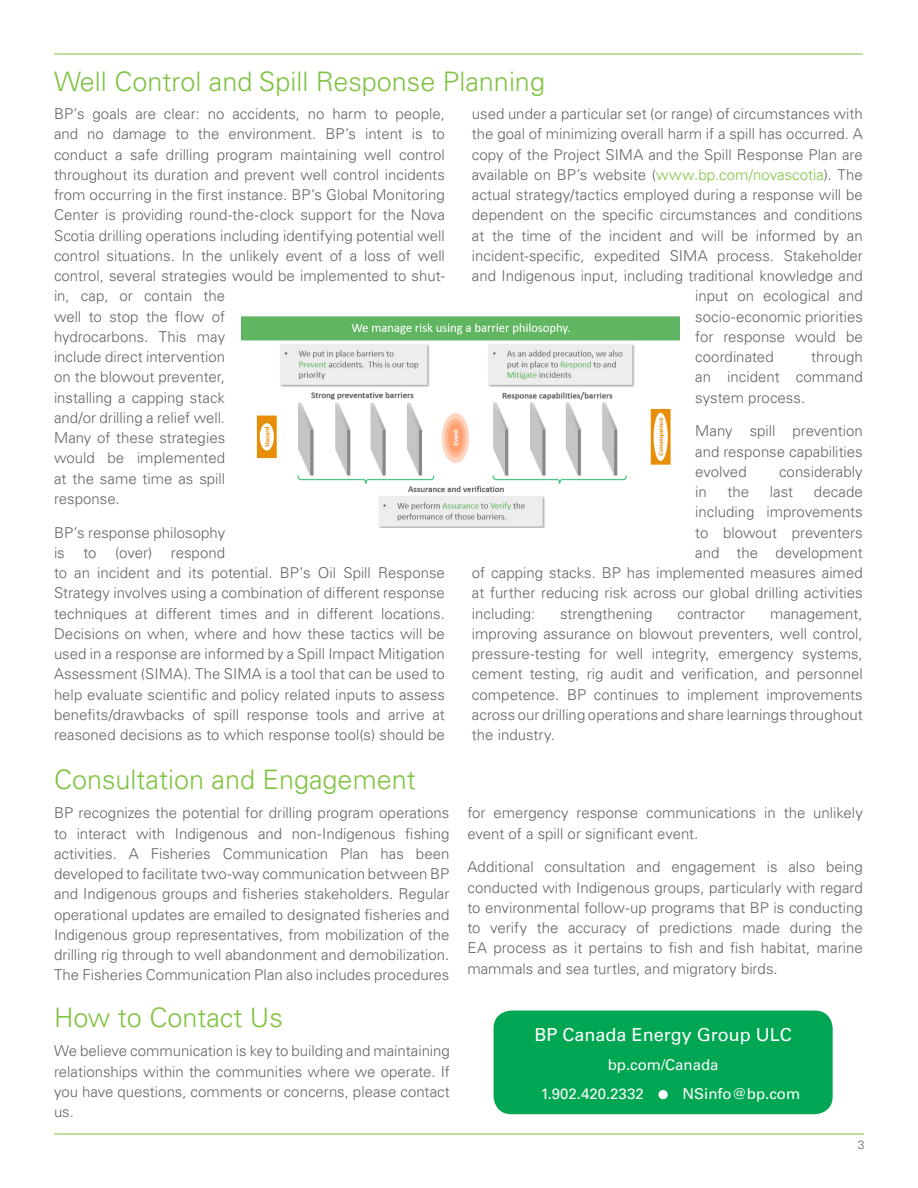
<style>
.page{position:relative;width:918px;height:1188px;background:#fff}
.page>*{position:absolute;margin:0;border:0;box-sizing:border-box;transform-origin:0 0}
.t1{font:300 27px "Universfor BP";color:#80c342}
.t2{font:18px "Universfor BP";color:#fff}
.Main_text_body{font:300 15px/20.2px "Universfor BP";color:#636466;text-align:justify}
.t3{font:15px "Universfor BP";color:#fff}
.t4{font:300 12px "Universfor BP";color:#636466}
.s1{color:#80c342}
</style>
<div class="page">
<hr style="left:54px;top:54px;width:809px;height:1px;background:#80c342">
<img style="left:241px;top:316px;width:438px;height:212px">
<div style="left:494px;top:1011px;width:339px;height:103px;background:#00a651;border-radius:18px"></div>
<hr style="left:54px;top:1134px;width:810px;height:1px;background:#80c342">
<div style="left:658px;top:1090px;width:10px;height:9px;background:#fff;border-radius:50%"></div>
<p class="t1" style="left:54px;top:65px;width:493px">Well Control and Spill Response Planning</p>
<p class="Main_text_body" style="left:54px;top:104px;width:392px;text-align:left">BP’s goals are clear: no accidents, no harm to people, and no damage to the environment. BP’s intent is to conduct a safe drilling program maintaining well control throughout its duration and prevent well control incidents from occurring in the first instance. BP’s Global Monitoring Center is providing round-the-clock support for the Nova Scotia drilling operations including identifying potential well control situations. In the unlikely event of a loss of well control, several strategies would be implemented to shut&shy;in, cap, or contain the<br>well to stop the flow of<br>hydrocarbons. This may<br>include direct intervention<br>on the blowout preventer,<br>installing a capping stack<br>and/or drilling a relief well.<br>Many of these strategies<br>would be implemented<br>at the same time as spill<br>response.</p>
<p class="Main_text_body" style="left:54px;top:522px;width:392px;text-align:left">BP’s response philosophy<br>is to (over) respond<br>to an incident and its potential. BP’s Oil Spill Response Strategy involves using a combination of different response techniques at different times and in different locations.<br>Decisions on when, where and how these tactics will be used in a response are informed by a Spill Impact Mitigation Assessment (SIMA). The SIMA is a tool that can be used to help evaluate scientific and policy related inputs to assess benefits/drawbacks of spill response tools and arrive at reasoned decisions as to which response tool(s) should be</p>
<p class="Main_text_body" style="left:472px;top:104px;width:392px">used under a particular set (or range) of circumstances with</p>
<p class="Main_text_body" style="left:472px;top:124px;width:392px">the goal of minimizing overall harm if a spill has occurred. A</p>
<p class="Main_text_body" style="left:472px;top:144px;width:392px">copy of the Project SIMA and the Spill Response Plan are</p>
<p class="Main_text_body" style="left:472px;top:164px;width:392px">available on BP’s website (<span class="s1">www.bp.com/novascotia</span>). The</p>
<p class="Main_text_body" style="left:472px;top:185px;width:392px">actual strategy/tactics employed during a response will be</p>
<p class="Main_text_body" style="left:472px;top:205px;width:392px">dependent on the specific circumstances and conditions</p>
<p class="Main_text_body" style="left:472px;top:225px;width:392px">at the time of the incident and will be informed by an</p>
<p class="Main_text_body" style="left:472px;top:245px;width:392px">incident-specific, expedited SIMA process. Stakeholder</p>
<p class="Main_text_body" style="left:472px;top:266px;width:392px">and Indigenous input, including traditional knowledge and</p>
<p class="Main_text_body" style="left:695px;top:286px;width:169px">input on ecological and</p>
<p class="Main_text_body" style="left:695px;top:306px;width:169px">socio-economic priorities</p>
<p class="Main_text_body" style="left:695px;top:326px;width:169px">for response would be</p>
<p class="Main_text_body" style="left:695px;top:347px;width:80px">coordinated</p>
<p class="Main_text_body" style="left:695px;top:347px;width:169px;text-indent:116px">through an incident command system process.</p>
<p class="Main_text_body" style="left:695px;top:421px;width:169px">Many spill prevention and response capabilities evolved</p>
<p class="Main_text_body" style="left:779px;top:461px;width:85px">considerably</p>
<p class="Main_text_body" style="left:695px;top:482px;width:13px">in</p>
<p class="Main_text_body" style="left:728px;top:482px;width:23px">the</p>
<p class="Main_text_body" style="left:770px;top:482px;width:25px">last</p>
<p class="Main_text_body" style="left:814px;top:482px;width:50px">decade</p>
<p class="Main_text_body" style="left:695px;top:502px;width:169px">including improvements</p>
<p class="Main_text_body" style="left:695px;top:522px;width:169px">to blowout preventers</p>
<p class="Main_text_body" style="left:695px;top:542px;width:169px">and the development</p>
<p class="Main_text_body" style="left:472px;top:563px;width:392px">of capping stacks. BP has implemented measures aimed</p>
<p class="Main_text_body" style="left:472px;top:583px;width:392px">at further reducing risk across our global drilling activities</p>
<p class="Main_text_body" style="left:472px;top:603px;width:65px">including:</p>
<p class="Main_text_body" style="left:560px;top:603px;width:94px">strengthening</p>
<p class="Main_text_body" style="left:677px;top:603px;width:69px">contractor</p>
<p class="Main_text_body" style="left:472px;top:603px;width:392px;text-indent:298px">management, improving assurance on blowout preventers, well control, pressure-testing for well integrity, emergency systems, cement testing, rig audit and verification, and personnel competence. BP continues to implement improvements across our drilling operations and share learnings throughout the industry.</p>
<p class="t1" style="left:54px;top:763px;width:363px">Consultation and Engagement</p>
<p class="Main_text_body" style="left:54px;top:803px;width:397px">BP recognizes the potential for drilling program operations to interact with Indigenous and non-Indigenous fishing activities. A Fisheries Communication Plan has been developed to facilitate two-way communication between BP and Indigenous groups and fisheries stakeholders. Regular operational updates are emailed to designated fisheries and Indigenous group representatives, from mobilization of the drilling rig through to well abandonment and demobilization.<br>The Fisheries Communication Plan also includes procedures</p>
<p class="Main_text_body" style="left:467px;top:803px;width:397px">for emergency response communications in the unlikely event of a spill or significant event.</p>
<p class="Main_text_body" style="left:467px;top:857px;width:397px">Additional consultation and engagement is also being conducted with Indigenous groups, particularly with regard to environmental follow-up programs that BP is conducting to verify the accuracy of predictions made during the EA process as it pertains to fish and fish habitat, marine mammals and sea turtles, and migratory birds.</p>
<p class="t1" style="left:54px;top:1001px;width:230px">How to Contact Us</p>
<p class="Main_text_body" style="left:54px;top:1041px;width:397px">We believe communication is key to building and maintaining relationships within the communities where we operate. If you have questions, comments or concerns, please contact us.</p>
<p class="t2" style="left:535px;top:1024px;width:259px">BP Canada Energy Group ULC</p>
<p class="t3" style="left:608px;top:1056px;width:112px">bp.com/Canada</p>
<p class="t3" style="left:541px;top:1085px;width:104px">1.902.420.2332</p>
<p class="t3" style="left:683px;top:1085px;width:119px">NSinfo@bp.com</p>
<p class="t4" style="left:858px;top:1138px;width:8px">3</p>
</div>
